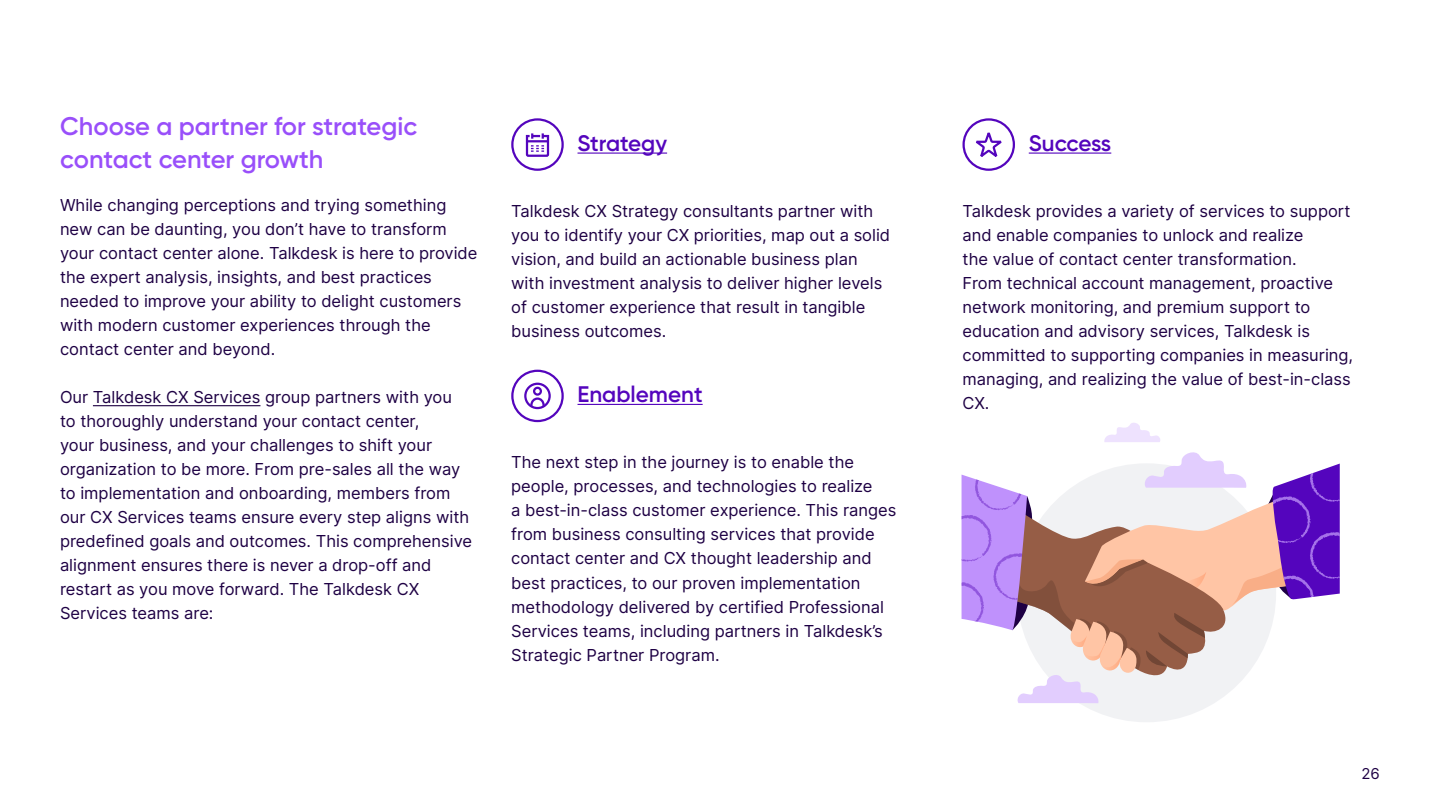
<style>
.page{position:relative;width:1440px;height:810px;background:#fff}
.page>*{position:absolute;margin:0;border:0;box-sizing:border-box;transform-origin:0 0}
.t1{font:600 25.5px/33px "Gilroy";color:#994ffa}
.t2{font:600 22.5px "Gilroy";color:#5405bd}
.t3{font:16.5px/24px "Inter";color:#1e0044}
.t4{font:15px "Inter";color:#1e0044}
</style>
<div class="page">
<hr style="left:93px;top:405px;width:167px;height:1px;background:#1e0044">
<hr style="left:578px;top:153px;width:89px;height:1px;background:#5405bd">
<hr style="left:1029px;top:153px;width:82px;height:1px;background:#5405bd">
<hr style="left:578px;top:404px;width:125px;height:1px;background:#5405bd">
<svg style="left:525px;top:133px;width:25px;height:24px"></svg>
<div style="left:511px;top:118px;width:53px;height:53px;border:2px solid #5405bd;border-radius:50%"></div>
<svg style="left:970px;top:132px;width:38px;height:30px"></svg>
<div style="left:963px;top:118px;width:52px;height:53px;border:2px solid #5405bd;border-radius:50%"></div>
<div style="left:511px;top:370px;width:53px;height:52px;border:2px solid #5405bd;border-radius:50%"></div>
<div style="left:524px;top:383px;width:27px;height:26px;border:2px solid #5405bd;border-radius:50%"></div>
<div style="left:533px;top:387px;width:9px;height:9px;border:2px solid #5405bd;border-radius:50%"></div>
<svg style="left:529px;top:397px;width:17px;height:12px"></svg>
<div style="left:1017px;top:463px;width:259px;height:259px;background:#f1f2f4;border-radius:50%"></div>
<svg style="left:1104px;top:423px;width:56px;height:19px"></svg>
<svg style="left:962px;top:452px;width:378px;height:251px"></svg>
<h1 class="t1" style="left:60px;top:110px;width:358px">Choose a partner for strategic contact center growth</h1>
<p class="t3" style="left:60px;top:193px;width:419px">While changing perceptions and trying something new can be daunting, you don’t have to transform your contact center alone. Talkdesk is here to provide the expert analysis, insights, and best practices needed to improve your ability to delight customers with modern customer experiences through the contact center and beyond.</p>
<p class="t3" style="left:60px;top:385px;width:414px">Our Talkdesk CX Services group partners with you<br>to thoroughly understand your contact center,<br>your business, and your challenges to shift your organization to be more. From pre-sales all the way to implementation and onboarding, members from our CX Services teams ensure every step aligns with predefined goals and outcomes. This comprehensive alignment ensures there is never a drop-off and restart as you move forward. The Talkdesk CX Services teams are:</p>
<h2 class="t2" style="left:578px;top:129px;width:91px">Strategy</h2>
<h2 class="t2" style="left:1029px;top:129px;width:84px">Success</h2>
<p class="t3" style="left:511px;top:199px;width:380px">Talkdesk CX Strategy consultants partner with you to identify your CX priorities, map out a solid vision, and build an actionable business plan with investment analysis to deliver higher levels of customer experience that result in tangible business outcomes.</p>
<p class="t3" style="left:962px;top:199px;width:392px">Talkdesk provides a variety of services to support and enable companies to unlock and realize<br>the value of contact center transformation.<br>From technical account management, proactive network monitoring, and premium support to education and advisory services, Talkdesk is committed to supporting companies in measuring, managing, and realizing the value of best-in-class CX.</p>
<h2 class="t2" style="left:578px;top:380px;width:127px">Enablement</h2>
<p class="t3" style="left:511px;top:450px;width:387px">The next step in the journey is to enable the people, processes, and technologies to realize<br>a best-in-class customer experience. This ranges from business consulting services that provide contact center and CX thought leadership and best practices, to our proven implementation methodology delivered by certified Professional Services teams, including partners in Talkdesk’s Strategic Partner Program.</p>
<p class="t4" style="left:1362px;top:763px;width:20px">26</p>
</div>
